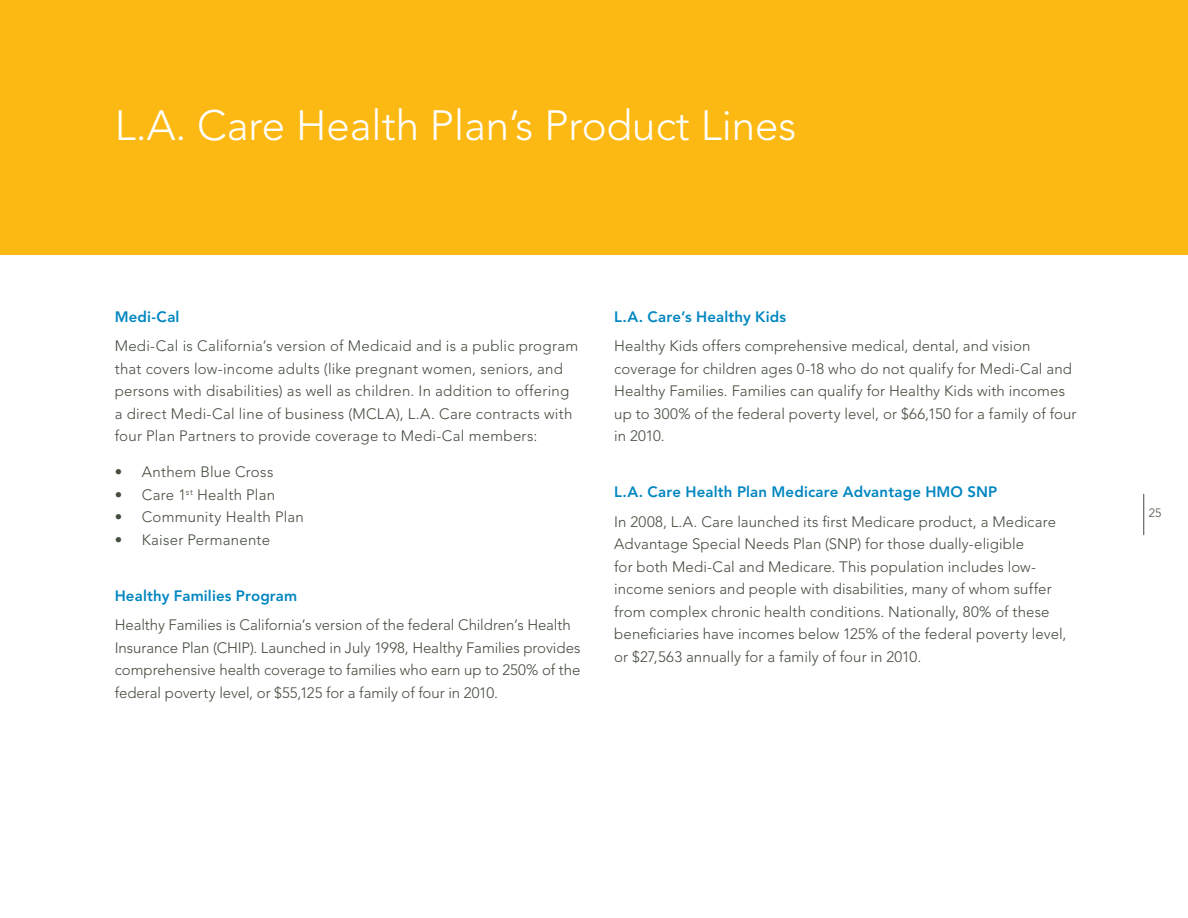
<style>
.page{position:relative;width:1188px;height:918px;background:#fff}
.page>*{position:absolute;margin:0;border:0;box-sizing:border-box;transform-origin:0 0}
.t1{font:300 42px "Avenir LT Std";color:#fff}
.t2{font:300 15px/22.5px "Avenir LT Std";letter-spacing:.005em;color:#444d3e}
.t3{font:800 15px "Avenir LT Std";letter-spacing:.01em;color:#0086c0}
.t4{font:300 12px "Avenir LT Std";color:#444d3e}
</style>
<div class="page">
<div style="left:0;top:0;width:1188px;height:255px;background:#fdb913"></div>
<hr style="left:1143px;top:494px;width:1px;height:41px;background:#444d3e">
<h1 class="t1" style="left:115px;top:101px;width:683px">L.A. Care Health Plan’s Product Lines</h1>
<p class="t3" style="left:115px;top:308px;width:66px">Medi-Cal</p>
<p class="t2" style="left:115px;top:335px;width:465px">Medi-Cal is California’s version of Medicaid and is a public program that covers low-income adults (like pregnant women, seniors, and persons with disabilities) as well as children. In addition to offering a direct Medi-Cal line of business (MCLA), L.A. Care contracts with four Plan Partners to provide coverage to Medi-Cal members:</p>
<p class="t2" style="left:115px;top:461px;width:160px">• Anthem Blue Cross</p>
<p class="t2" style="left:115px;top:483px;width:162px">• Care 1<sup>st</sup> Health Plan</p>
<p class="t2" style="left:115px;top:506px;width:191px">• Community Health Plan</p>
<p class="t2" style="left:115px;top:528px;width:157px">• Kaiser Permanente</p>
<p class="t3" style="left:115px;top:587px;width:184px">Healthy Families Program</p>
<p class="t2" style="left:115px;top:614px;width:467px">Healthy Families is California’s version of the federal Children’s Health Insurance Plan (CHIP). Launched in July 1998, Healthy Families provides comprehensive health coverage to families who earn up to 250% of the federal poverty level, or $55,125 for a family of four in 2010.</p>
<p class="t3" style="left:614px;top:308px;width:174px">L.A. Care’s Healthy Kids</p>
<p class="t2" style="left:614px;top:335px;width:464px">Healthy Kids offers comprehensive medical, dental, and vision coverage for children ages 0-18 who do not qualify for Medi-Cal and Healthy Families. Families can qualify for Healthy Kids with incomes up to 300% of the federal poverty level, or $66,150 for a family of four in 2010.</p>
<p class="t3" style="left:614px;top:483px;width:385px">L.A. Care Health Plan Medicare Advantage HMO SNP</p>
<p class="t2" style="left:614px;top:510px;width:454px">In 2008, L.A. Care launched its first Medicare product, a Medicare Advantage Special Needs Plan (SNP) for those dually-eligible<br>for both Medi-Cal and Medicare. This population includes low&shy;income seniors and people with disabilities, many of whom suffer from complex chronic health conditions. Nationally, 80% of these beneficiaries have incomes below 125% of the federal poverty level, or $27,563 annually for a family of four in 2010.</p>
<p class="t4" style="left:1149px;top:506px;width:14px">25</p>
</div>
